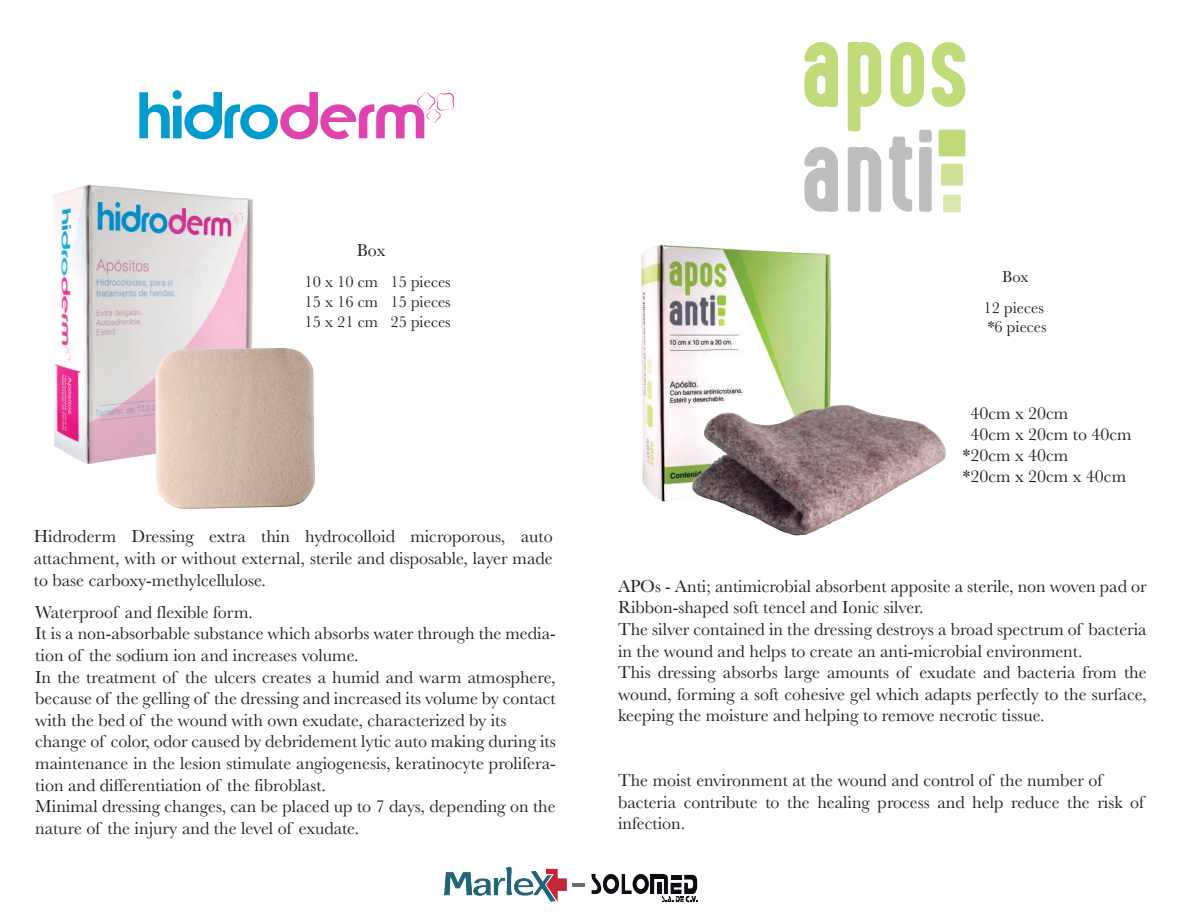
<style>
.page{position:relative;width:1188px;height:918px;background:#fff}
.page>*{position:absolute;margin:0;border:0;box-sizing:border-box;transform-origin:0 0}
.t1{font:56.25px "Marion";color:#696b6d;scale:.92 1}
.t2{font:18px/21.6px "Baskerville";color:#231f20}
.t3{font:16.5px/19.8px "Baskerville";color:#231f20;text-align:justify}
</style>
<div class="page">
<img style="left:641px;top:244px;width:190px;height:258px">
<svg style="left:139px;top:90px;width:315px;height:49px"></svg>
<svg style="left:804px;top:42px;width:34px;height:65px"></svg>
<svg style="left:848px;top:42px;width:33px;height:89px"></svg>
<svg style="left:890px;top:42px;width:34px;height:65px"></svg>
<svg style="left:932px;top:42px;width:33px;height:65px"></svg>
<svg style="left:804px;top:147px;width:34px;height:65px"></svg>
<svg style="left:848px;top:147px;width:33px;height:65px"></svg>
<svg style="left:889px;top:137px;width:23px;height:75px"></svg>
<svg style="left:919px;top:130px;width:13px;height:82px"></svg>
<div style="left:943px;top:195px;width:18px;height:17px;background:#dbe9af"></div>
<div style="left:941px;top:164px;width:22px;height:22px;background:#cee295"></div>
<div style="left:939px;top:130px;width:26px;height:26px;background:#c0db7a;border-radius:2px"></div>
<img style="left:53px;top:185px;width:200px;height:280px">
<img style="left:684px;top:394px;width:262px;height:142px">
<img style="left:152px;top:346px;width:163px;height:163px">
<svg style="left:591px;top:874px;width:107px;height:29px"></svg>
<img style="left:444px;top:867px;width:122px;height:35px">
<p class="t2" style="left:357px;top:240px;width:30px">Box</p>
<p class="t3" style="left:304px;top:272px;width:148px">10 x 10 cm 15 pieces 15 x 16 cm 15 pieces 15 x 21 cm 25 pieces</p>
<p class="t2" style="left:34px;top:526px;width:521px;text-align:justify">Hidroderm Dressing extra thin hydrocolloid microporous, auto attachment, with or without external, sterile and disposable, layer made to base carboxy-methylcellulose.</p>
<p class="t2" style="left:35px;top:601px;width:522px">Waterproof and flexible form.<br>It is a non-absorbable substance which absorbs water through the media&shy;tion of the sodium ion and increases volume.<br>In the treatment of the ulcers creates a humid and warm atmosphere, because of the gelling of the dressing and increased its volume by contact with the bed of the wound with own exudate, characterized by its change of color, odor caused by debridement lytic auto making during its maintenance in the lesion stimulate angiogenesis, keratinocyte prolifera&shy;tion and differentiation of the fibroblast.<br>Minimal dressing changes, can be placed up to 7 days, depending on the nature of the injury and the level of exudate.</p>
<h1 class="t1" style="left:571px;top:847px;width:18px">-</h1>
<p class="t3" style="left:1002px;top:267px;width:28px">Box</p>
<p class="t3" style="left:984px;top:298px;width:65px">12 pieces *6 pieces</p>
<p class="t2" style="left:970px;top:403px;width:99px">40cm x 20cm</p>
<p class="t2" style="left:970px;top:424px;width:163px">40cm x 20cm to 40cm</p>
<p class="t2" style="left:963px;top:444px;width:107px">*20cm x 40cm</p>
<p class="t2" style="left:963px;top:466px;width:165px">*20cm x 20cm x 40cm</p>
<p class="t2" style="left:618px;top:575px;width:530px">APOs - Anti; antimicrobial absorbent apposite a sterile, non woven pad or Ribbon-shaped soft tencel and Ionic silver.<br>The silver contained in the dressing destroys a broad spectrum of bacteria in the wound and helps to create an anti-microbial environment.<br>This dressing absorbs large amounts of exudate and bacteria from the wound, forming a soft cohesive gel which adapts perfectly to the surface, keeping the moisture and helping to remove necrotic tissue.</p>
<p class="t2" style="left:618px;top:770px;width:528px">The moist environment at the wound and control of the number of bacteria contribute to the healing process and help reduce the risk of infection.</p>
</div>
